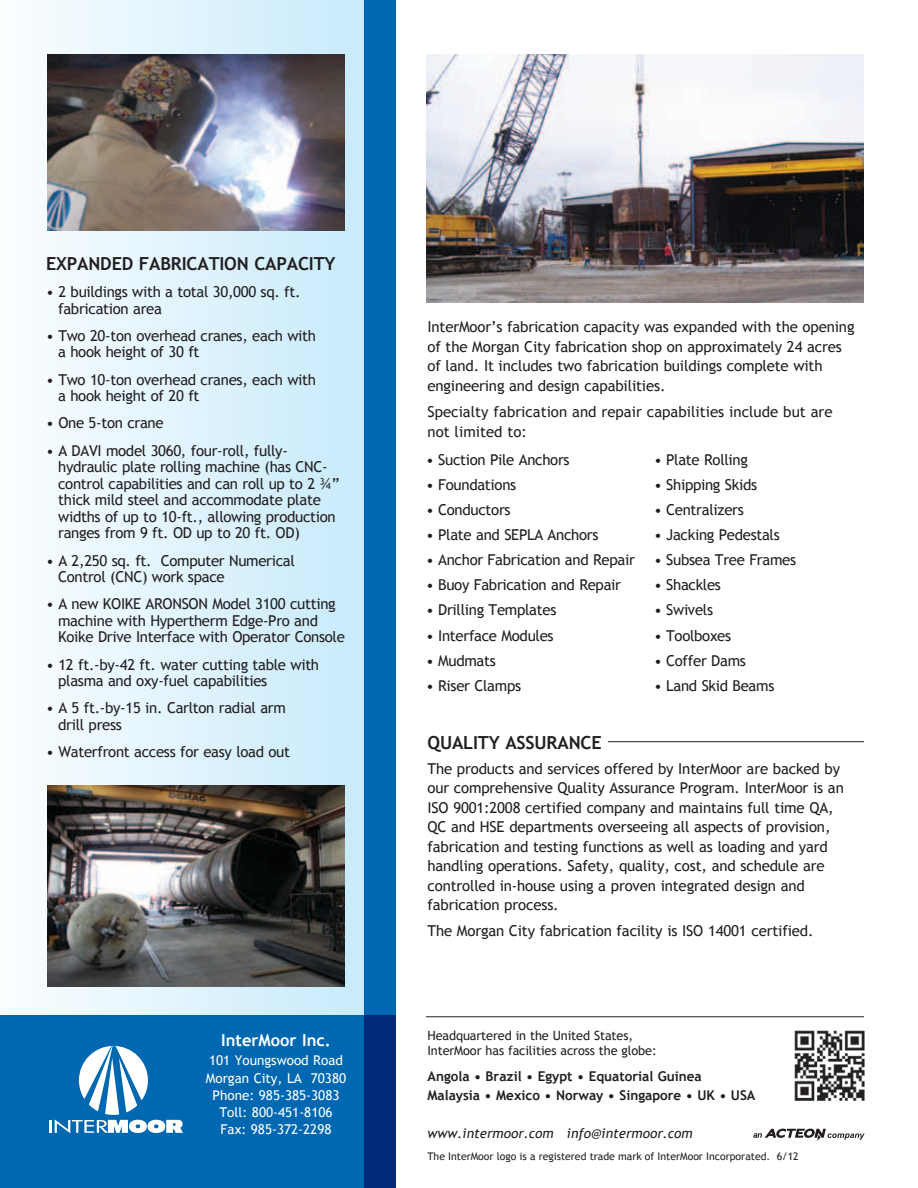
<style>
.page{position:relative;width:918px;height:1188px;background:#fff}
.page>*{position:absolute;margin:0;border:0;box-sizing:border-box;transform-origin:0 0}
.t1{font:700 18px "Trebuchet MS";letter-spacing:-.01em;color:#231f20}
.t2{font:700 16.5px "Trebuchet MS";color:#fff}
.t3{font:15px/16.5px "Trebuchet MS";letter-spacing:-.02em;color:#231f20}
.t4{font:15px/19.5px "Trebuchet MS";color:#231f20}
.t5{font:13.5px/17.1px "Trebuchet MS";color:#fff;text-align:center}
.t6{font:700 13.5px/19.5px "Trebuchet MS";color:#231f20}
.t7{font:italic 13.5px "Trebuchet MS";color:#231f20}
.t8{font:12.75px/15px "Trebuchet MS";letter-spacing:-.01em;color:#231f20}
.t9{font:10.5px "Trebuchet MS";color:#231f20}
</style>
<div class="page">
<div style="left:0;top:0;width:365px;height:1021px;background:linear-gradient(to right,#fbfdfe,#c7eafb)"></div>
<div style="left:0;top:1016px;width:396px;height:172px;background:#0067b1"></div>
<div style="left:365px;top:0;width:31px;height:1188px;background:#0067b1"></div>
<img style="left:426px;top:54px;width:438px;height:248px">
<svg style="left:49px;top:1046px;width:134px;height:87px"></svg>
<hr style="left:426px;top:1016px;width:438px;height:1px;background:#231f20">
<img style="left:47px;top:786px;width:298px;height:201px">
<img style="left:47px;top:54px;width:298px;height:176px">
<hr style="left:608px;top:741px;width:256px;height:1px;background:#231f20">
<svg style="left:753px;top:1129px;width:112px;height:12px"></svg>
<img style="left:794px;top:1030px;width:71px;height:71px">
<p class="t1" style="left:46px;top:252px;width:291px">EXPANDED FABRICATION CAPACITY</p>
<p class="t3" style="left:58px;top:284px;width:244px;text-indent:-12px">• 2 buildings with a total 30,000 sq. ft. fabrication area</p>
<p class="t3" style="left:58px;top:328px;width:259px;text-indent:-12px">• Two 20-ton overhead cranes, each with a hook height of 30 ft</p>
<p class="t3" style="left:58px;top:371px;width:259px;text-indent:-12px">• Two 10-ton overhead cranes, each with a hook height of 20 ft</p>
<p class="t3" style="left:46px;top:415px;width:119px">• One 5-ton crane</p>
<p class="t3" style="left:58px;top:442px;width:283px;text-indent:-12px">• A DAVI model 3060, four‐ roll, fully&shy;hydraulic plate rolling machine (has CNC&shy;control capabilities and can roll up to 2 ¾” thick mild steel and accommodate plate widths of up to 10‐ft., allowing production ranges from 9 ft. OD up to 20 ft. OD)</p>
<p class="t3" style="left:58px;top:552px;width:238px;text-indent:-12px">• A 2,250 sq. ft. Computer Numerical<br>Control (CNC) work space</p>
<p class="t3" style="left:58px;top:596px;width:288px;text-indent:-12px">• A new KOIKE ARONSON Model 3100 cutting machine with Hypertherm Edge- Pro and<br>Koike Drive Interface with Operator Console</p>
<p class="t3" style="left:58px;top:656px;width:263px;text-indent:-12px">• 12 ft.-by-42 ft. water cutting table with plasma and oxy-fuel capabilities</p>
<p class="t3" style="left:58px;top:700px;width:229px;text-indent:-12px">• A 5 ft.-by-15 in. Carlton radial arm drill press</p>
<p class="t3" style="left:46px;top:744px;width:245px">• Waterfront access for easy load out</p>
<p class="t2" style="left:221px;top:1030px;width:111px">InterMoor Inc.</p>
<p class="t5" style="left:206px;top:1052px;width:142px">101 Youngswood Road<br>Morgan City, LA 70380<br>Phone: 985-385-3083<br>Toll: 800-451-8106<br>Fax: 985- 372-2298</p>
<p class="t3" style="left:428px;top:318px;width:429px;line-height:19.5px">InterMoor’s fabrication capacity was expanded with the opening of the Morgan City fabrication shop on approximately 24 acres of land. It includes two fabrication buildings complete with engineering and design capabilities.</p>
<p class="t4" style="left:428px;top:402px;width:407px">Specialty fabrication and repair capabilities include but are not limited to:</p>
<p class="t3" style="left:426px;top:451px;width:145px">• Suction Pile Anchors</p>
<p class="t3" style="left:426px;top:476px;width:92px">• Foundations</p>
<p class="t3" style="left:426px;top:502px;width:86px">• Conductors</p>
<p class="t3" style="left:426px;top:527px;width:174px">• Plate and SEPLA Anchors</p>
<p class="t3" style="left:426px;top:552px;width:210px">• Anchor Fabrication and Repair</p>
<p class="t3" style="left:426px;top:577px;width:197px">• Buoy Fabrication and Repair</p>
<p class="t3" style="left:426px;top:602px;width:132px">• Drilling Templates</p>
<p class="t3" style="left:426px;top:627px;width:129px">• Interface Modules</p>
<p class="t3" style="left:426px;top:652px;width:71px">• Mudmats</p>
<p class="t3" style="left:426px;top:678px;width:97px">• Riser Clamps</p>
<p class="t3" style="left:654px;top:451px;width:96px">• Plate Rolling</p>
<p class="t3" style="left:654px;top:476px;width:105px">• Shipping Skids</p>
<p class="t3" style="left:654px;top:502px;width:91px">• Centralizers</p>
<p class="t3" style="left:654px;top:527px;width:127px">• Jacking Pedestals</p>
<p class="t3" style="left:654px;top:552px;width:144px">• Subsea Tree Frames</p>
<p class="t3" style="left:654px;top:577px;width:69px">• Shackles</p>
<p class="t3" style="left:654px;top:602px;width:61px">• Swivels</p>
<p class="t3" style="left:654px;top:627px;width:79px">• Toolboxes</p>
<p class="t3" style="left:654px;top:652px;width:93px">• Coffer Dams</p>
<p class="t3" style="left:654px;top:678px;width:122px">• Land Skid Beams</p>
<p class="t1" style="left:428px;top:731px;width:176px">QUALITY ASSURANCE</p>
<p class="t3" style="left:428px;top:759px;width:418px;line-height:19.5px">The products and services offered by InterMoor are backed by our comprehensive Quality Assurance Program. InterMoor is an ISO 9001:2008 certified company and maintains full time QA, QC and HSE departments overseeing all aspects of provision, fabrication and testing functions as well as loading and yard handling operations. Safety, quality, cost, and schedule are controlled in‐house using a proven integrated design and fabrication process.</p>
<p class="t3" style="left:428px;top:923px;width:388px">The Morgan City fabrication facility is ISO 14001 certified.</p>
<p class="t8" style="left:428px;top:1028px;width:231px">Headquartered in the United States,<br>InterMoor has facilities across the globe:</p>
<p class="t6" style="left:428px;top:1066px;width:330px">Angola • Brazil • Egypt • Equatorial Guinea<br>Malaysia • Mexico • Norway • Singapore • UK • USA</p>
<p class="t7" style="left:428px;top:1125px;width:267px">www.intermoor.com info@intermoor.com</p>
<p class="t9" style="left:428px;top:1150px;width:373px">The InterMoor logo is a registered trade mark of InterMoor Incorporated. 6/12</p>
</div>
